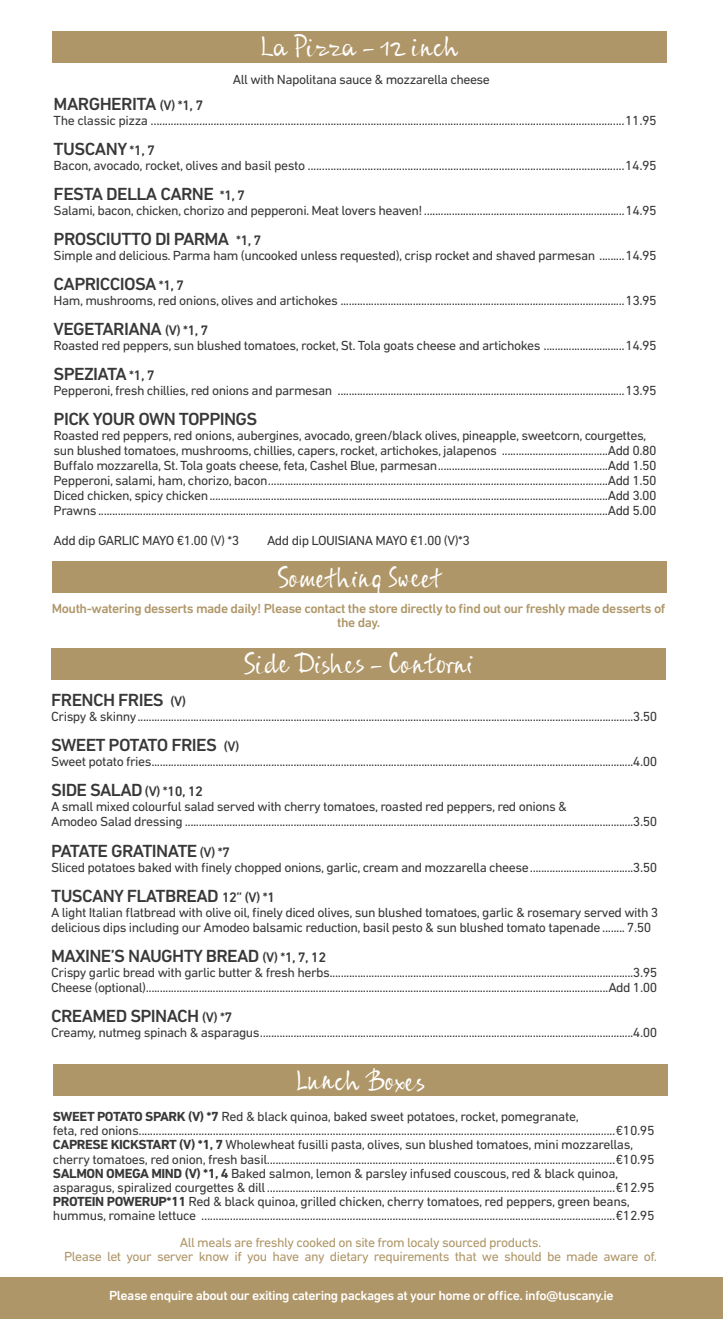
<style>
.page{position:relative;width:723px;height:1319px;background:#fff}
.page>*{position:absolute;margin:0;border:0;box-sizing:border-box;transform-origin:0 0}
.t1{font:29.85px "ALS Syys Script Eco";letter-spacing:-.02em;color:#fff}
.t2{font:500 17.85px "DIN Next LT Pro";letter-spacing:-.035em;color:#383839}
.Style{font:13.35px/14.1px "DIN Next LT Pro";letter-spacing:-.035em;color:#383839}
.t3{font:13.35px "DIN Next LT Pro";letter-spacing:-.035em;color:#af9668}
.t4{font:500 13.35px/14.1px "DIN Next LT Pro";letter-spacing:-.035em;color:#af9668;text-align:center}
.t5{font:500 13.35px "DIN Next LT Pro";letter-spacing:-.035em;color:#fff}
.s1{font-size:13.95px}
.s2{font-weight:700}
</style>
<div class="page">
<div style="left:51px;top:648px;width:615px;height:31px;background:#af9668"></div>
<div style="left:53px;top:1063px;width:615px;height:31px;background:#af9668"></div>
<div style="left:0;top:1277px;width:723px;height:41px;background:#af9668"></div>
<div style="left:52px;top:561px;width:615px;height:31px;background:#af9668"></div>
<div style="left:52px;top:31px;width:615px;height:31px;background:#af9668"></div>
<p class="t1" style="left:260px;top:27px;width:200px">La Pizza - 12 inch</p>
<p class="Style" style="left:233px;top:72px;width:259px">All with Napolitana sauce &amp; mozzarella cheese</p>
<p class="t2" style="left:54px;top:94px;width:151px">MARGHERITA <span class="s1">(V) *1, 7</span></p>
<p class="Style" style="left:54px;top:113px;width:605px">The classic pizza ......................................................................................................................................................................11.95</p>
<p class="t2" style="left:54px;top:139px;width:103px">TUSCANY <span class="s1">*1, 7</span></p>
<p class="Style" style="left:54px;top:158px;width:605px">Bacon, avocado, rocket, olives and basil pesto ...............................................................................................................14.95</p>
<p class="t2" style="left:54px;top:184px;width:193px">FESTA DELLA CARNE <span class="s1">*1, 7</span></p>
<p class="Style" style="left:54px;top:203px;width:605px">Salami, bacon, chicken, chorizo and pepperoni. Meat lovers heaven!........................................................................14.95</p>
<p class="t2" style="left:54px;top:229px;width:209px">PROSCIUTTO DI PARMA <span class="s1">*1, 7</span></p>
<p class="Style" style="left:54px;top:248px;width:605px">Simple and delicious. Parma ham (uncooked unless requested), crisp rocket and shaved parmesan .........14.95</p>
<p class="t2" style="left:54px;top:274px;width:132px">CAPRICCIOSA <span class="s1">*1, 7</span></p>
<p class="Style" style="left:54px;top:293px;width:605px">Ham, mushrooms, red onions, olives and artichokes ......................................................................................................13.95</p>
<p class="t2" style="left:54px;top:319px;width:156px">VEGETARIANA <span class="s1">(V) *1, 7</span></p>
<p class="Style" style="left:54px;top:338px;width:605px">Roasted red peppers, sun blushed tomatoes, rocket, St. Tola goats cheese and artichokes .............................14.95</p>
<p class="t2" style="left:54px;top:364px;width:102px">SPEZIATA <span class="s1">*1, 7</span></p>
<p class="Style" style="left:54px;top:383px;width:605px">Pepperoni, fresh chillies, red onions and parmesan .......................................................................................................13.95</p>
<p class="t2" style="left:54px;top:409px;width:205px">PICK YOUR OWN TOPPINGS</p>
<p class="Style" style="left:54px;top:428px;width:605px;line-height:15px">Roasted red peppers, red onions, aubergines, avocado, green/black olives, pineapple, sweetcorn, courgettes, sun blushed tomatoes, mushrooms, chillies, capers, rocket, artichokes, jalapenos ......................................Add 0.80</p>
<p class="Style" style="left:54px;top:458px;width:605px">Buffalo mozzarella, St. Tola goats cheese, feta, Cashel Blue, parmesan.............................................................Add 1.50</p>
<p class="Style" style="left:54px;top:473px;width:605px">Pepperoni, salami, ham, chorizo, bacon..........................................................................................................................Add 1.50</p>
<p class="Style" style="left:54px;top:488px;width:605px">Diced chicken, spicy chicken...............................................................................................................................................Add 3.00</p>
<p class="Style" style="left:54px;top:503px;width:605px">Prawns.......................................................................................................................................................................................Add 5.00</p>
<p class="Style" style="left:54px;top:533px;width:187px">Add dip GARLIC MAYO €1.00 (V) *3</p>
<p class="Style" style="left:267px;top:533px;width:204px">Add dip LOUISIANA MAYO €1.00 (V)*3</p>
<p class="t1" style="left:277px;top:557px;width:167px">Something Sweet</p>
<p class="t4" style="left:52px;top:601px;width:615px">Mouth-watering desserts made daily! Please contact the store directly to find out our freshly made desserts of the day.</p>
<p class="t1" style="left:244px;top:643px;width:231px">Side Dishes - Contorni</p>
<p class="t2" style="left:51px;top:690px;width:136px">FRENCH FRIES <span class="s1">(V)</span></p>
<p class="Style" style="left:51px;top:709px;width:608px">Crispy &amp; skinny..................................................................................................................................................................................3.50</p>
<p class="t2" style="left:51px;top:735px;width:190px">SWEET POTATO FRIES <span class="s1">(V)</span></p>
<p class="Style" style="left:51px;top:754px;width:608px">Sweet potato fries.............................................................................................................................................................................4.00</p>
<p class="t2" style="left:51px;top:780px;width:154px">SIDE SALAD <span class="s1">(V) *10, 12</span></p>
<p class="Style" style="left:51px;top:799px;width:517px">A small mixed colourful salad served with cherry tomatoes, roasted red peppers, red onions &amp;</p>
<p class="Style" style="left:51px;top:814px;width:608px">Amodeo Salad dressing .................................................................................................................................................................3.50</p>
<p class="t2" style="left:51px;top:840px;width:180px">PATATE GRATINATE <span class="s1">(V) *7</span></p>
<p class="Style" style="left:51px;top:859px;width:608px">Sliced potatoes baked with finely chopped onions, garlic, cream and mozzarella cheese.....................................3.50</p>
<p class="t2" style="left:51px;top:885px;width:225px">TUSCANY FLATBREAD <span class="s1">12” (V) *1</span></p>
<p class="Style" style="left:51px;top:904px;width:609px;line-height:15px">A light Italian flatbread with olive oil, finely diced olives, sun blushed tomatoes, garlic &amp; rosemary served with 3 delicious dips including our Amodeo balsamic reduction, basil pesto &amp; sun blushed tomato tapenade ........ 7.50</p>
<p class="t2" style="left:51px;top:945px;width:277px">MAXINE’S NAUGHTY BREAD <span class="s1">(V) *1, 7, 12</span></p>
<p class="Style" style="left:51px;top:964px;width:608px">Crispy garlic bread with garlic butter &amp; fresh herbs.............................................................................................................3.95</p>
<p class="Style" style="left:51px;top:979px;width:608px">Cheese (optional)......................................................................................................................................................................Add 1.00</p>
<p class="t2" style="left:51px;top:1005px;width:183px">CREAMED SPINACH <span class="s1">(V) *7</span></p>
<p class="Style" style="left:51px;top:1024px;width:608px">Creamy, nutmeg spinach &amp; asparagus......................................................................................................................................4.00</p>
<p class="t1" style="left:296px;top:1059px;width:131px">Lunch Boxes</p>
<p class="Style" style="left:53px;top:1109px;width:527px"><span class="s2">SWEET POTATO SPARK (V) *7</span> Red &amp; black quinoa, baked sweet potatoes, rocket, pomegranate,</p>
<p class="Style" style="left:53px;top:1123px;width:603px">feta, red onions.......................................................................................................................................................................€10.95</p>
<p class="Style" style="left:53px;top:1137px;width:603px"><span class="s2">CAPRESE KICKSTART (V) *1, 7</span> Wholewheat fusilli pasta, olives, sun blushed tomatoes, mini mozzarellas, cherry tomatoes, red onion, fresh basil..........................................................................................................................€10.95</p>
<p class="Style" style="left:53px;top:1165px;width:603px"><span class="s2">SALMON OMEGA MIND (V) *1, 4</span> Baked salmon, lemon &amp; parsley infused couscous, red &amp; black quinoa, asparagus, spiralized courgettes &amp; dill..........................................................................................................................€12.95</p>
<p class="Style" style="left:53px;top:1193px;width:603px"><span class="s2">PROTEIN POWERUP*11</span> Red &amp; black quinoa, grilled chicken, cherry tomatoes, red peppers, green beans, hummus, romaine lettuce .................................................................................................................................................€12.95</p>
<p class="t3" style="left:180px;top:1234px;width:363px">All meals are freshly cooked on site from localy sourced products.</p>
<p class="t3" style="left:64px;top:1248px;width:594px">Please let your server know if you have any dietary requirements that we should be made aware of.</p>
<p class="t5" style="left:109px;top:1287px;width:506px">Please enquire about our exiting catering packages at your home or office. info@tuscany.ie</p>
</div>
